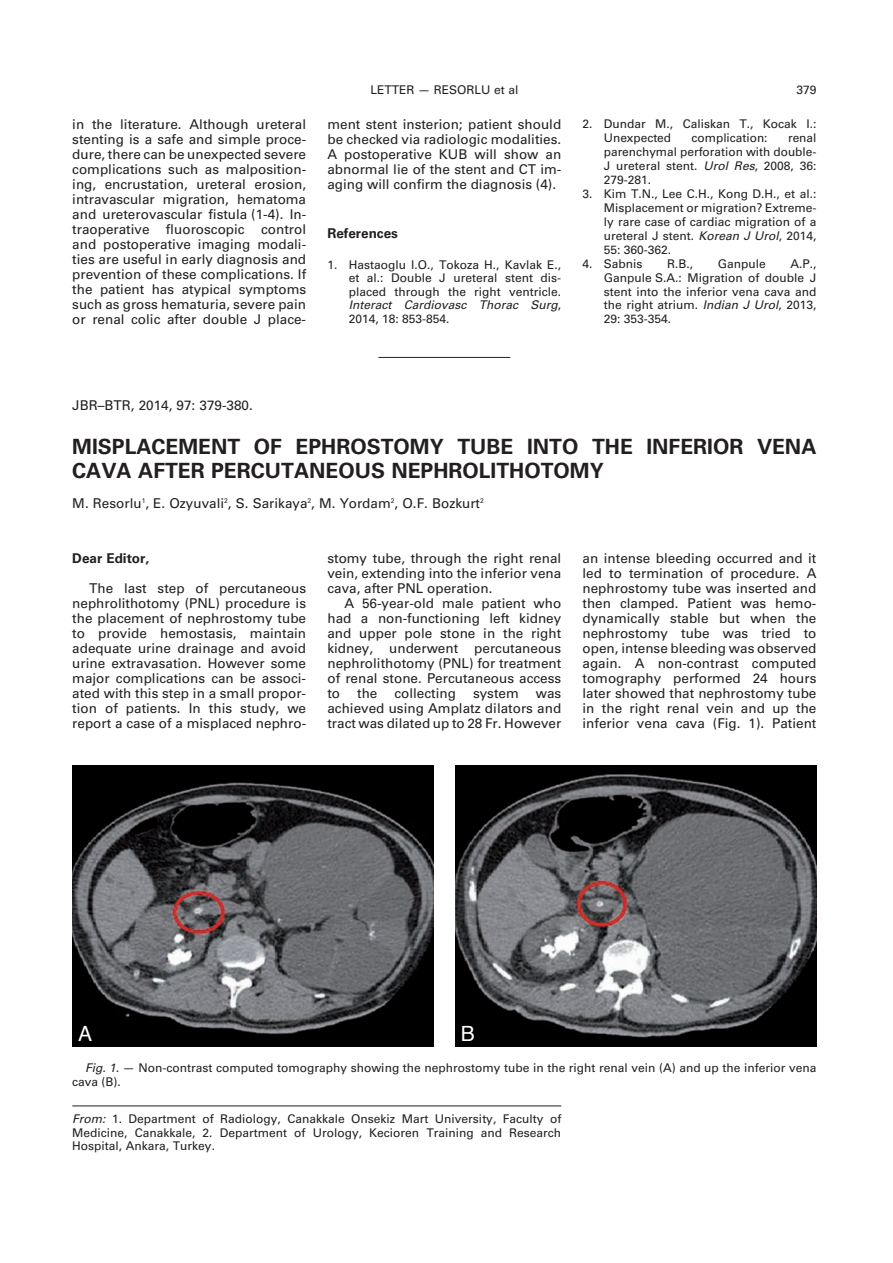
<style>
.page{position:relative;width:893px;height:1263px;background:#fff}
.page>*{position:absolute;margin:0;border:0;box-sizing:border-box;transform-origin:0 0}
.t1{font:700 21px "Univers";color:#231f20}
.t2{font:21px "Helvetica";color:#fff}
.t3{font:13.5px/15px "Univers";color:#231f20;text-align:justify}
.t4{font:13.5px "Univers";color:#231f20}
.t5{font:700 13.5px "Univers";color:#231f20}
.t6{font:12px/14px "Univers";color:#231f20;text-align:justify}
.t7{font:12px "Univers";color:#231f20}
.s1{font-style:inherit}
.s2{font-style:italic}
</style>
<div class="page">
<hr style="left:378px;top:357px;width:132px;height:1px;background:#231f20">
<hr style="left:72px;top:1106px;width:489px;height:1px;background:#231f20">
<img style="left:72px;top:765px;width:362px;height:281px">
<img style="left:455px;top:765px;width:361px;height:281px">
<p class="t3" style="left:72px;top:117px;width:235px">in the literature. Although ureteral stenting is a safe and simple proce&shy;dure, there can be unexpected severe complications such as malposition&shy;ing, encrustation, ureteral erosion, intravascular migration, hematoma and ureterovascular fistula (1-4). In&shy;traoperative fluoroscopic control and postoperative imaging modali&shy;ties are useful in early diagnosis and prevention of these complications. If the patient has atypical symptoms such as gross hematuria, severe pain or renal colic after double J place-</p>
<p class="t7" style="left:370px;top:83px;width:150px">LETTER — RESORLU <span class="s1">et al</span></p>
<p class="t6" style="left:796px;top:83px;width:22px">379</p>
<p class="t6" style="left:604px;top:117px;width:214px;text-indent:-21px">2. Dundar M., Caliskan T., Kocak I.:<br>Unexpected</p>
<p class="t3" style="left:327px;top:117px;width:235px">ment stent insterion; patient should be checked via radiologic modalities.<br>A postoperative KUB will show an abnormal lie of the stent and CT im&shy;aging will confirm the diagnosis (4).</p>
<p class="t5" style="left:327px;top:226px;width:72px">REFERENCES</p>
<p class="t6" style="left:349px;top:258px;width:214px;line-height:13.5px;text-indent:-21px">1. Hastaoglu I.O., Tokoza H., Kavlak E., et al.: Double J ureteral stent dis&shy;placed through the right ventricle.<br><span class="s2">Interact Cardiovasc Thorac Surg</span>, 2014, 18: 853-854.</p>
<p class="t6" style="left:604px;top:131px;width:214px;text-indent:184px">renal parenchymal perforation with double-J ureteral stent. <span class="s2">Urol Res</span>, 2008, 36:<br>279-281.</p>
<p class="t6" style="left:604px;top:187px;width:214px;text-indent:-21px">3. Kim T.N., Lee C.H., Kong D.H., et al.:<br>Misplacement or migration? Extreme&shy;ly rare case of cardiac migration of a ureteral J stent. <span class="s2">Korean J Urol</span>, 2014, 55: 360-362.</p>
<p class="t6" style="left:583px;top:256px;width:61px">4. Sabnis</p>
<p class="t6" style="left:667px;top:256px;width:28px">R.B.,</p>
<p class="t6" style="left:718px;top:256px;width:50px">Ganpule</p>
<p class="t6" style="left:692px;top:131px;width:77px">complication:</p>
<p class="t6" style="left:604px;top:256px;width:214px;text-indent:187px">A.P., Ganpule S.A.: Migration of double J stent into the inferior vena cava and the right atrium. <span class="s2">Indian J Urol</span>, 2013, 29: 353-354.</p>
<p class="t4" style="left:72px;top:397px;width:182px">JBR–BTR, 2014, 97: 379-380.</p>
<h1 class="t1" style="left:72px;top:434px;width:35px">MISPLACEMENT</h1>
<h1 class="t1" style="left:254px;top:434px;width:15px">OF</h1>
<h1 class="t1" style="left:296px;top:434px;width:16px">EPHROSTOM</h1>
<h1 class="t1" style="left:430px;top:434px;width:56px">Y TUBE</h1>
<h1 class="t1" style="left:527px;top:434px;width:14px">INTO</h1>
<h1 class="t1" style="left:592px;top:434px;width:15px">THE</h1>
<h1 class="t1" style="left:646px;top:434px;width:20px">INFERIOR</h1>
<h1 class="t1" style="left:757px;top:434px;width:31px">VENA</h1>
<h1 class="t1" style="left:72px;top:458px;width:30px">CAVA</h1>
<h1 class="t1" style="left:138px;top:458px;width:29px">AFTER</h1>
<h1 class="t1" style="left:211px;top:458px;width:29px">PERCUTANEOUS</h1>
<h1 class="t1" style="left:391px;top:458px;width:32px">NEPHROLITHOTOM</h1>
<h1 class="t1" style="left:590px;top:458px;width:16px">Y</h1>
<p class="t3" style="left:72px;top:495px;width:413px">M. Resorlu<sup>1</sup>, E. Ozyuvali<sup>2</sup>, S. Sarikaya<sup>2</sup>, M. Yordam<sup>2</sup>, O.F. Bozkurt<sup>2</sup></p>
<p class="t5" style="left:72px;top:550px;width:78px">DEAR EDITOR,</p>
<p class="t3" style="left:72px;top:581px;width:235px;text-indent:17px">The last step of percutaneous nephrolithotomy (PNL) procedure is the placement of nephrostomy tube to provide hemostasis, maintain adequate urine drainage and avoid urine extravasation. However some major complications can be associ&shy;ated with this step in a small propor&shy;tion of patients. In this study, we report a case of a misplaced nephro-</p>
<p class="t3" style="left:327px;top:551px;width:235px">stomy tube, through the right renal vein, extending into the inferior vena cava, after PNL operation.</p>
<p class="t3" style="left:327px;top:596px;width:235px;text-indent:17px">A 56-year-old male patient who had a non-functioning left kidney and upper pole stone in the right kidney, underwent percutaneous nephrolithotomy (PNL) for treatment of renal stone. Percutaneous access to</p>
<p class="t3" style="left:357px;top:686px;width:22px">the</p>
<p class="t3" style="left:394px;top:686px;width:63px">collecting</p>
<p class="t3" style="left:473px;top:686px;width:47px">system</p>
<p class="t3" style="left:327px;top:686px;width:235px;text-indent:208px">was achieved using Amplatz dilators and tract was dilated up to 28 Fr. However</p>
<p class="t3" style="left:583px;top:551px;width:235px">an intense bleeding occurred and it led to termination of procedure. A nephrostomy tube was inserted and then clamped. Patient was hemo&shy;dynamically stable but when the nephrostomy tube was tried to open, intense bleeding was observed again. A non-contrast computed tomography performed 24 hours later showed that nephrostomy tube in the right renal vein and up the inferior vena cava (Fig. 1). Patient</p>
<h1 class="t2" style="left:78px;top:1018px;width:16px">A</h1>
<h1 class="t2" style="left:461px;top:1018px;width:16px">B</h1>
<p class="t6" style="left:72px;top:1061px;width:746px;line-height:13.5px;text-indent:13px"><span class="s2">Fig. 1.</span> — Non-contrast computed tomography showing the nephrostomy tube in the right renal vein (A) and up the inferior vena cava (B).</p>
<p class="t6" style="left:72px;top:1112px;width:491px;line-height:13.5px"><span class="s2">From:</span> 1. Department of Radiology, Canakkale Onsekiz Mart University, Faculty of Medicine, Canakkale, 2. Department of Urology, Kecioren Training and Research Hospital, Ankara, Turkey.</p>
</div>
